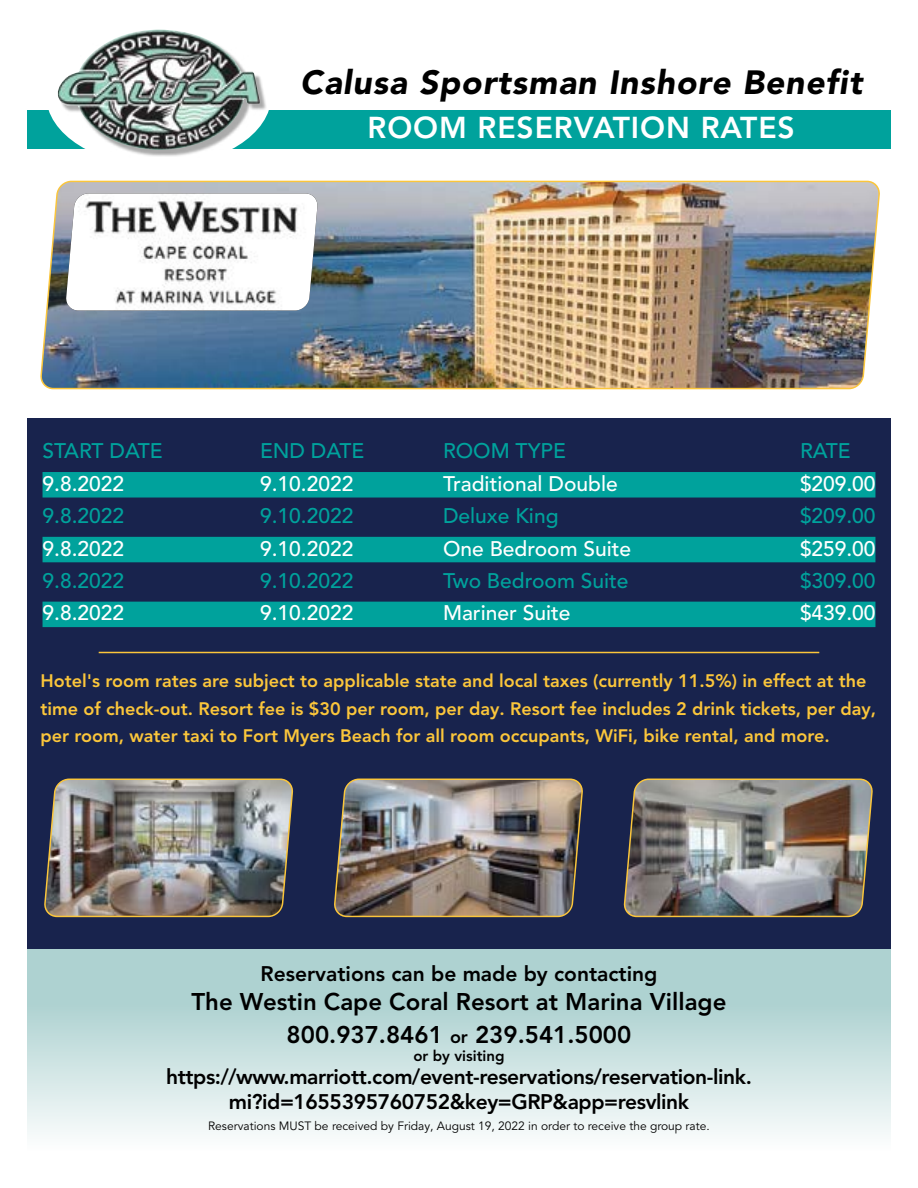
<style>
.page{position:relative;width:918px;height:1188px;background:#fff}
.page>*{position:absolute;margin:0;border:0;box-sizing:border-box;transform-origin:0 0}
.t1{font:italic 900 33.45px "Avenir LT Pro";letter-spacing:.03em;color:#000}
.t2{font:800 30px "Avenir LT Pro";letter-spacing:.03em;color:#fff}
.t3{font:800 24px/33.6px "Avenir LT Pro";color:#000;text-align:center}
.t4{font:500 21px "Avenir LT Pro";color:#fff}
.t5{font:500 21px "Avenir LT Pro";color:#00a29c}
.t6{font:800 21px/25.2px "Avenir LT Pro";letter-spacing:-.02em;color:#000;text-align:center}
.t7{font:800 21px "Avenir LT Pro";color:#000}
.t8{font:800 18px/27.6px "Avenir LT Pro";color:#fbc63b}
.t9{font:800 15px "Avenir LT Pro";color:#000}
.t10{font:12px "Avenir LT Pro";color:#000}
.s1{font-size:18px}
</style>
<div class="page">
<div style="left:27px;top:110px;width:864px;height:39px;background:#00a29c"></div>
<div style="left:46px;top:24px;width:225px;height:142px;background:#fff;border-radius:50%"></div>
<div style="left:61px;top:33px;width:206px;height:124px;background:#000;opacity:.34"></div>
<img style="left:58px;top:30px;width:202px;height:120px">
<div style="left:27px;top:596px;width:864px;height:371px;background:#18234d"></div>
<div style="left:27px;top:418px;width:864px;height:202px;background:#18234d"></div>
<div style="left:43px;top:472px;width:832px;height:26px;background:#00a29c"></div>
<div style="left:43px;top:537px;width:832px;height:25px;background:#00a29c"></div>
<div style="left:43px;top:602px;width:832px;height:25px;background:#00a29c"></div>
<div style="left:27px;top:949px;width:864px;height:201px;background:linear-gradient(to bottom,#9ec9c8,#f7fafa)"></div>
<hr style="left:99px;top:652px;width:720px;height:1px;background:#fbc63b">
<img style="left:44px;top:778px;width:250px;height:140px">
<img style="left:334px;top:778px;width:249px;height:140px">
<img style="left:623px;top:778px;width:250px;height:140px">
<img style="left:40px;top:180px;width:840px;height:210px">
<img style="left:66px;top:193px;width:252px;height:117px">
<h1 class="t1" style="left:300px;top:62px;width:564px">Calusa Sportsman Inshore Benefit</h1>
<h2 class="t2" style="left:368px;top:110px;width:429px">ROOM RESERVATION RATES</h2>
<p class="t5" style="left:43px;top:439px;width:122px">START DATE</p>
<p class="t5" style="left:260px;top:439px;width:106px">END DATE</p>
<p class="t5" style="left:443px;top:439px;width:124px">ROOM TYPE</p>
<p class="t5" style="left:800px;top:439px;width:52px">RATE</p>
<p class="t4" style="left:43px;top:471px;width:83px">9.8.2022</p>
<p class="t4" style="left:260px;top:471px;width:95px">9.10.2022</p>
<p class="t4" style="left:443px;top:471px;width:176px">Traditional Double</p>
<p class="t4" style="left:800px;top:471px;width:77px">$209.00</p>
<p class="t5" style="left:43px;top:503px;width:83px">9.8.2022</p>
<p class="t5" style="left:260px;top:503px;width:95px">9.10.2022</p>
<p class="t5" style="left:443px;top:503px;width:117px">Deluxe King</p>
<p class="t5" style="left:800px;top:503px;width:77px">$209.00</p>
<p class="t4" style="left:43px;top:536px;width:83px">9.8.2022</p>
<p class="t4" style="left:260px;top:536px;width:95px">9.10.2022</p>
<p class="t4" style="left:443px;top:536px;width:190px">One Bedroom Suite</p>
<p class="t4" style="left:800px;top:536px;width:77px">$259.00</p>
<p class="t5" style="left:43px;top:568px;width:83px">9.8.2022</p>
<p class="t5" style="left:260px;top:568px;width:95px">9.10.2022</p>
<p class="t5" style="left:443px;top:568px;width:187px">Two Bedroom Suite</p>
<p class="t5" style="left:800px;top:568px;width:77px">$309.00</p>
<p class="t4" style="left:43px;top:601px;width:83px">9.8.2022</p>
<p class="t4" style="left:260px;top:601px;width:95px">9.10.2022</p>
<p class="t4" style="left:443px;top:601px;width:129px">Mariner Suite</p>
<p class="t4" style="left:800px;top:601px;width:77px">$439.00</p>
<p class="t8" style="left:40px;top:667px;width:837px">Hotel's room rates are subject to applicable state and local taxes (currently 11.5%) in effect at the time of check-out. Resort fee is $30 per room, per day. Resort fee includes 2 drink tickets, per day, per room, water taxi to Fort Myers Beach for all room occupants, WiFi, bike rental, and more.</p>
<p class="t7" style="left:260px;top:961px;width:399px">Reservations can be made by contacting</p>
<h3 class="t3" style="left:192px;top:985px;width:536px">The Westin Cape Coral Resort at Marina Village<br>800.937.8461 <span class="s1">or</span> 239.541.5000</h3>
<p class="t9" style="left:413px;top:1047px;width:93px">or by visiting</p>
<p class="t6" style="left:166px;top:1064px;width:587px">https://www.marriott.com/event-reservations/reservation-link. mi?id=1655395760752&amp;key=GRP&amp;app=resvlink</p>
<p class="t10" style="left:208px;top:1118px;width:503px">Reservations MUST be received by Friday, August 19, 2022 in order to receive the group rate.</p>
</div>
